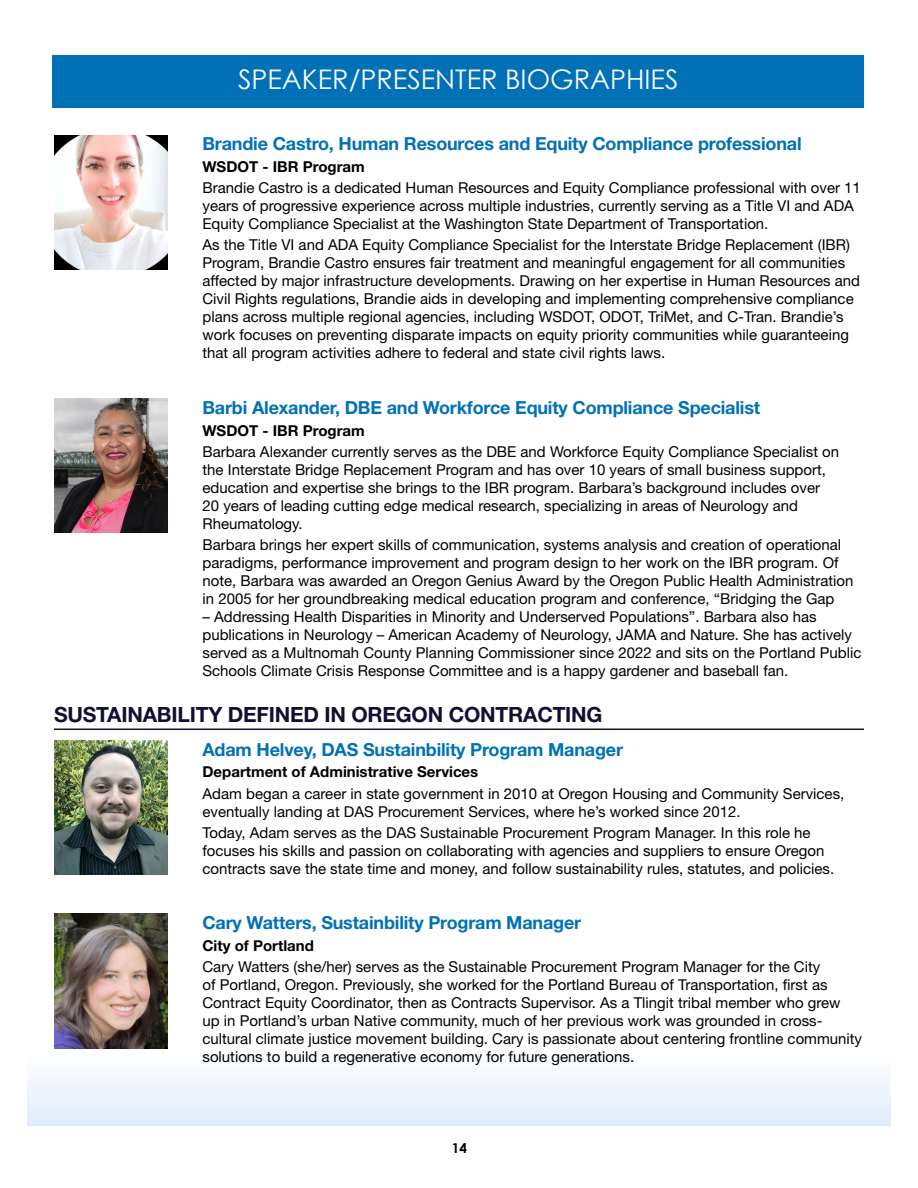
<style>
.page{position:relative;width:918px;height:1188px;background:#fff}
.page>*{position:absolute;margin:0;border:0;box-sizing:border-box;transform-origin:0 0}
.t1{font:27px "Century Gothic";color:#fef9fb}
.session_title{font:700 21px "Helvetica Neue LT Std";letter-spacing:-.01em;color:#101131}
.speaker_title{font:700 18px "Helvetica Neue LT Std";letter-spacing:-.01em;color:#0071b6}
.bios_body{font:15px/18px "Helvetica Neue LT Std";color:#000}
.bios_body-2{font:700 15px "Helvetica Neue LT Std";color:#000}
.t2{font:700 13.5px "Century Gothic";color:#000}
</style>
<div class="page">
<div style="left:27px;top:1047px;width:864px;height:78px;background:linear-gradient(to bottom,#fff,#e1edf8)"></div>
<div style="left:52px;top:55px;width:812px;height:53px;background:#0071b6"></div>
<hr style="left:54px;top:729px;width:810px;height:1px;background:#101131">
<img style="left:54px;top:135px;width:114px;height:134px">
<img style="left:54px;top:399px;width:114px;height:134px">
<img style="left:54px;top:740px;width:114px;height:135px">
<img style="left:54px;top:914px;width:114px;height:134px">
<h1 class="t1" style="left:238px;top:60px;width:442px">SPEAKER/PRESENTER BIOGRAPHIES</h1>
<p class="speaker_title" style="left:202px;top:133px;width:601px">Brandie Castro, Human Resources and Equity Compliance professional</p>
<p class="bios_body-2" style="left:202px;top:157px;width:164px">WSDOT - IBR Program</p>
<p class="bios_body" style="left:202px;top:179px;width:660px">Brandie Castro is a dedicated Human Resources and Equity Compliance professional with over 11 years of progressive experience across multiple industries, currently serving as a Title VI and ADA<br>Equity Compliance Specialist at the Washington State Department of Transportation.</p>
<p class="bios_body" style="left:202px;top:236px;width:659px">As the Title VI and ADA Equity Compliance Specialist for the Interstate Bridge Replacement (IBR)<br>Program, Brandie Castro ensures fair treatment and meaningful engagement for all communities affected by major infrastructure developments. Drawing on her expertise in Human Resources and Civil Rights regulations, Brandie aids in developing and implementing comprehensive compliance plans across multiple regional agencies, including WSDOT, ODOT, TriMet, and C-Tran. Brandie’s work focuses on preventing disparate impacts on equity priority communities while guaranteeing that all program activities adhere to federal and state civil rights laws.</p>
<p class="speaker_title" style="left:202px;top:396px;width:559px">Barbi Alexander, DBE and Workforce Equity Compliance Specialist</p>
<p class="bios_body-2" style="left:202px;top:421px;width:164px">WSDOT - IBR Program</p>
<p class="bios_body" style="left:202px;top:442px;width:638px">Barbara Alexander currently serves as the DBE and Workforce Equity Compliance Specialist on the Interstate Bridge Replacement Program and has over 10 years of small business support, education and expertise she brings to the IBR program. Barbara’s background includes over 20 years of leading cutting edge medical research, specializing in areas of Neurology and Rheumatology.</p>
<p class="bios_body" style="left:202px;top:535px;width:652px">Barbara brings her expert skills of communication, systems analysis and creation of operational paradigms, performance improvement and program design to her work on the IBR program. Of note, Barbara was awarded an Oregon Genius Award by the Oregon Public Health Administration in 2005 for her groundbreaking medical education program and conference, “Bridging the Gap</p>
<p class="bios_body" style="left:202px;top:607px;width:661px">– Addressing Health Disparities in Minority and Underserved Populations”. Barbara also has publications in Neurology – American Academy of Neurology, JAMA and Nature. She has actively served as a Multnomah County Planning Commissioner since 2022 and sits on the Portland Public Schools Climate Crisis Response Committee and is a happy gardener and baseball fan.</p>
<p class="session_title" style="left:54px;top:701px;width:550px">SUSTAINABILITY DEFINED IN OREGON CONTRACTING</p>
<p class="speaker_title" style="left:202px;top:738px;width:422px">Adam Helvey, DAS Sustainbility Program Manager</p>
<p class="bios_body-2" style="left:202px;top:763px;width:277px">Department of Administrative Services</p>
<p class="bios_body" style="left:202px;top:784px;width:643px">Adam began a career in state government in 2010 at Oregon Housing and Community Services, eventually landing at DAS Procurement Services, where he’s worked since 2012.</p>
<p class="bios_body" style="left:202px;top:823px;width:633px">Today, Adam serves as the DAS Sustainable Procurement Program Manager. In this role he focuses his skills and passion on collaborating with agencies and suppliers to ensure Oregon contracts save the state time and money, and follow sustainability rules, statutes, and policies.</p>
<p class="speaker_title" style="left:202px;top:912px;width:380px">Cary Watters, Sustainbility Program Manager</p>
<p class="bios_body-2" style="left:202px;top:936px;width:113px">City of Portland</p>
<p class="bios_body" style="left:202px;top:958px;width:661px">Cary Watters (she/her) serves as the Sustainable Procurement Program Manager for the City<br>of Portland, Oregon. Previously, she worked for the Portland Bureau of Transportation, first as Contract Equity Coordinator, then as Contracts Supervisor. As a Tlingit tribal member who grew<br>up in Portland’s urban Native community, much of her previous work was grounded in cross&shy;cultural climate justice movement building. Cary is passionate about centering frontline community solutions to build a regenerative economy for future generations.</p>
<p class="t2" style="left:452px;top:1138px;width:17px">14</p>
</div>
